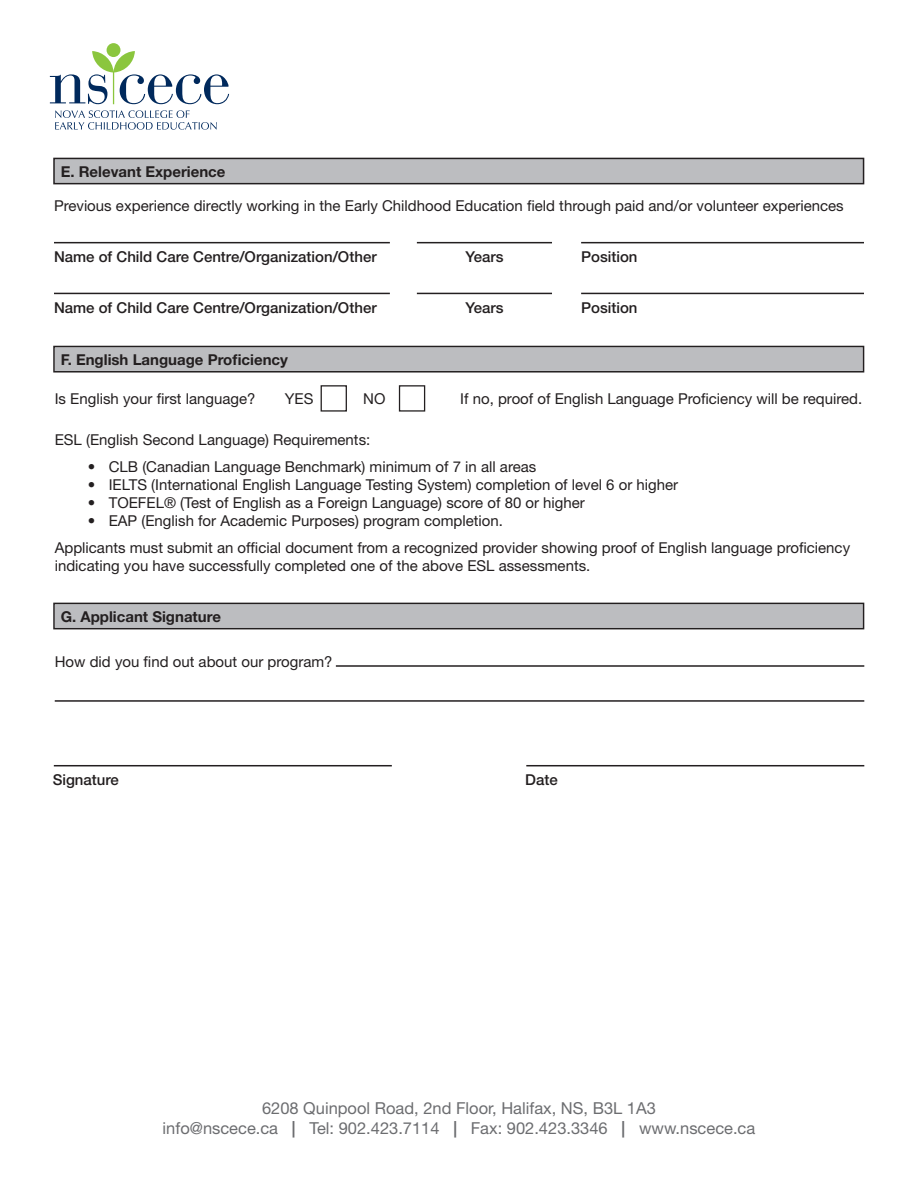
<style>
.page{position:relative;width:918px;height:1188px;background:#fff}
.page>*{position:absolute;margin:0;border:0;box-sizing:border-box;transform-origin:0 0}
.t1{font:16.5px/19.8px "Helvetica Neue";color:#6c6d70;text-align:center}
.t2{font:15px/18px "Helvetica Neue";color:#231f20}
.t3{font:500 15px "Helvetica Neue";color:#231f20}
.t4{font:700 15px "Helvetica Neue";color:#231f20}
.s1{font-weight:700}
</style>
<div class="page">
<svg style="left:50px;top:43px;width:179px;height:61px"></svg>
<svg style="left:55px;top:110px;width:162px;height:20px"></svg>
<div style="left:56px;top:349px;width:805px;height:21px;background:#bcbdc0"></div>
<div style="left:53px;top:346px;width:811px;height:27px;border:2px solid #231f20"></div>
<div style="left:55px;top:159px;width:808px;height:24px;background:#bcbdc0"></div>
<div style="left:53px;top:158px;width:811px;height:26px;border:2px solid #231f20"></div>
<div style="left:56px;top:606px;width:805px;height:20px;background:#bcbdc0"></div>
<div style="left:53px;top:603px;width:811px;height:26px;border:2px solid #231f20"></div>
<div style="left:321px;top:385px;width:26px;height:27px;border:1px solid #231f20"></div>
<div style="left:399px;top:385px;width:26px;height:27px;border:1px solid #231f20"></div>
<hr style="left:54px;top:765px;width:338px;height:1px;background:#231f20">
<hr style="left:526px;top:765px;width:338px;height:1px;background:#231f20">
<hr style="left:336px;top:665px;width:528px;height:2px;background:#231f20">
<hr style="left:55px;top:700px;width:809px;height:2px;background:#231f20">
<hr style="left:54px;top:242px;width:336px;height:1px;background:#231f20">
<hr style="left:54px;top:293px;width:336px;height:1px;background:#231f20">
<hr style="left:581px;top:242px;width:283px;height:1px;background:#231f20">
<hr style="left:581px;top:293px;width:283px;height:1px;background:#231f20">
<hr style="left:417px;top:242px;width:135px;height:1px;background:#231f20">
<hr style="left:417px;top:293px;width:135px;height:1px;background:#231f20">
<p class="t4" style="left:61px;top:162px;width:166px">E. Relevant Experience</p>
<p class="t2" style="left:54px;top:196px;width:791px">Previous experience directly working in the Early Childhood Education field through paid and/or volunteer experiences</p>
<p class="t3" style="left:54px;top:248px;width:324px">Name of Child Care Centre/Organization/Other</p>
<p class="t3" style="left:54px;top:299px;width:324px">Name of Child Care Centre/Organization/Other</p>
<p class="t4" style="left:61px;top:350px;width:229px">F. English Language Proficiency</p>
<p class="t3" style="left:465px;top:248px;width:40px">Years</p>
<p class="t3" style="left:465px;top:299px;width:40px">Years</p>
<p class="t3" style="left:581px;top:248px;width:58px">Position</p>
<p class="t3" style="left:581px;top:299px;width:58px">Position</p>
<p class="t2" style="left:55px;top:390px;width:202px">Is English your first language?</p>
<p class="t2" style="left:285px;top:390px;width:30px">YES</p>
<p class="t2" style="left:363px;top:390px;width:24px">NO</p>
<p class="t2" style="left:460px;top:390px;width:403px">If no, proof of English Language Proficiency will be required.</p>
<p class="t2" style="left:55px;top:430px;width:317px">ESL (English Second Language) Requirements:</p>
<p class="t2" style="left:88px;top:457px;width:450px">• CLB (Canadian Language Benchmark) minimum of 7 in all areas</p>
<p class="t2" style="left:88px;top:475px;width:592px">• IELTS (International English Language Testing System) completion of level 6 or higher</p>
<p class="t2" style="left:88px;top:493px;width:499px">• TOEFEL® (Test of English as a Foreign Language) score of 80 or higher</p>
<p class="t2" style="left:88px;top:511px;width:417px">• EAP (English for Academic Purposes) program completion.</p>
<p class="t2" style="left:55px;top:538px;width:797px">Applicants must submit an official document from a recognized provider showing proof of English language proficiency indicating you have successfully completed one of the above ESL assessments.</p>
<p class="t4" style="left:61px;top:607px;width:162px">G. Applicant Signature</p>
<p class="t2" style="left:55px;top:652px;width:279px">How did you find out about our program?</p>
<p class="t3" style="left:53px;top:771px;width:68px">Signature</p>
<p class="t3" style="left:525px;top:771px;width:34px">Date</p>
<p class="t1" style="left:163px;top:1098px;width:594px">6208 Quinpool Road, 2nd Floor, Halifax, NS, B3L 1A3<br>info@nscece.ca <span class="s1">|</span> Tel: 902.423.7114 <span class="s1">|</span> Fax: 902.423.3346 <span class="s1">|</span> www.nscece.ca</p>
</div>
